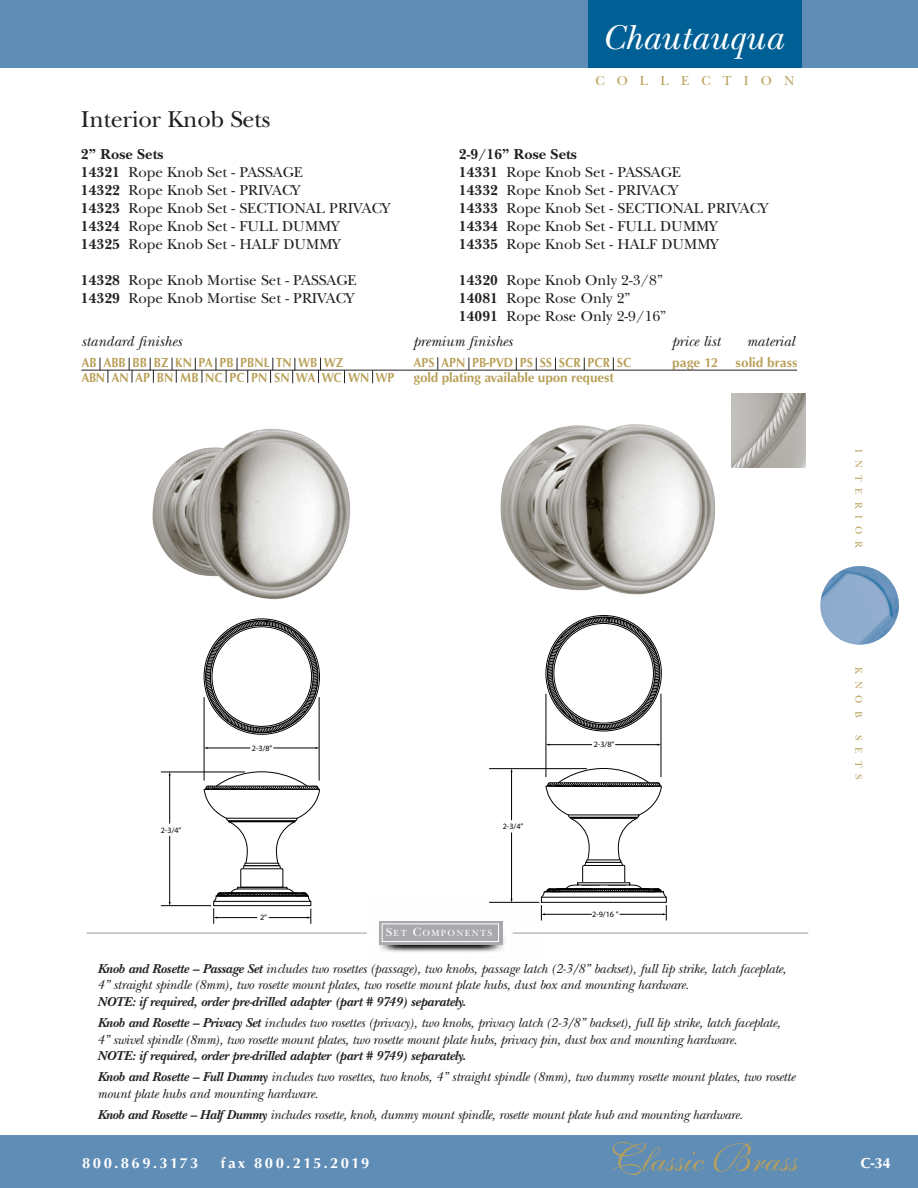
<style>
.page{position:relative;width:918px;height:1188px;background:#fff}
.page>*{position:absolute;margin:0;border:0;box-sizing:border-box;transform-origin:0 0}
.t1{font:39.75px "Shelley Volante Script";color:#b9a059}
.t2{font:italic 36.15px "New Baskerville";color:#fff}
.t3{font:24px "New Baskerville";letter-spacing:-.01em;color:#231f20}
.t4{font:15px/18px "New Baskerville";color:#231f20}
.t5{font:italic 15px "New Baskerville";color:#231f20}
.t6{font:500 15px "Optus T";letter-spacing:.165em;color:#fff}
.t7{font:700 15px "New Baskerville";color:#231f20}
.t8{font:italic 13.5px/21px "New Baskerville";letter-spacing:-.015em;color:#231f20}
.t9{font:500 13.5px "Optus T";color:#b9a059;scale:.9 1}
.t10{font:500 13.5px "Optus T";color:#b9a059}
.t11{font:13.5px "New Baskerville";letter-spacing:.9em;color:#b9a059}
.t12{font:10.2px "New Baskerville";letter-spacing:.695em;color:#b9a059}
.t13{font:9.3px "New Baskerville";letter-spacing:.14em;color:#fff}
.t14{font:8.1px "Myriad Pro";color:#000}
.s1{font-weight:700}
.s2{font-size:12.3px}
</style>
<div class="page">
<img style="left:820px;top:566px;width:79px;height:79px;border-radius:50%">
<div style="left:0;top:0;width:918px;height:68px;background:#5f8db6"></div>
<div style="left:588px;top:0;width:214px;height:68px;background:#006095"></div>
<div style="left:0;top:1135px;width:918px;height:53px;background:#5f8db6"></div>
<img style="left:379px;top:897px;width:163px;height:55px">
<div style="left:379px;top:921px;width:123px;height:23px;background:#a7a9ac"></div>
<div style="left:382px;top:924px;width:117px;height:18px;border:1px solid #fff"></div>
<hr style="left:87px;top:932px;width:280px;height:2px;background:#bbbdc0">
<hr style="left:513px;top:932px;width:295px;height:2px;background:#bbbdc0">
<hr style="left:319px;top:697px;width:1px;height:84px;background:#000">
<hr style="left:161px;top:772px;width:84px;height:1px;background:#000">
<hr style="left:204px;top:697px;width:1px;height:84px;background:#000">
<hr style="left:161px;top:905px;width:50px;height:1px;background:#000">
<hr style="left:207px;top:748px;width:43px;height:1px;background:#000">
<hr style="left:273px;top:748px;width:43px;height:1px;background:#000">
<hr style="left:169px;top:775px;width:1px;height:49px;background:#000">
<hr style="left:169px;top:836px;width:1px;height:67px;background:#000">
<svg style="left:205px;top:620px;width:113px;height:113px"></svg>
<svg style="left:204px;top:771px;width:116px;height:153px"></svg>
<hr style="left:661px;top:694px;width:1px;height:83px;background:#000">
<hr style="left:489px;top:768px;width:98px;height:1px;background:#000">
<hr style="left:546px;top:694px;width:1px;height:83px;background:#000">
<hr style="left:489px;top:902px;width:50px;height:1px;background:#000">
<hr style="left:549px;top:744px;width:43px;height:1px;background:#000">
<hr style="left:615px;top:744px;width:43px;height:1px;background:#000">
<hr style="left:511px;top:771px;width:1px;height:49px;background:#000">
<hr style="left:511px;top:833px;width:1px;height:66px;background:#000">
<svg style="left:547px;top:617px;width:113px;height:113px"></svg>
<svg style="left:541px;top:768px;width:126px;height:152px"></svg>
<img style="left:731px;top:394px;width:75px;height:74px">
<img style="left:152px;top:428px;width:198px;height:172px">
<img style="left:500px;top:424px;width:216px;height:171px">
<hr style="left:81px;top:370px;width:716px;height:1px;background:#231f20">
<svg style="left:100px;top:358px;width:1px;height:12px"></svg>
<svg style="left:195px;top:358px;width:1px;height:12px"></svg>
<svg style="left:216px;top:358px;width:1px;height:12px"></svg>
<svg style="left:237px;top:358px;width:1px;height:12px"></svg>
<svg style="left:108px;top:370px;width:1px;height:13px"></svg>
<svg style="left:129px;top:358px;width:4px;height:25px"></svg>
<svg style="left:150px;top:358px;width:4px;height:25px"></svg>
<svg style="left:172px;top:358px;width:5px;height:25px"></svg>
<svg style="left:202px;top:370px;width:1px;height:13px"></svg>
<svg style="left:226px;top:370px;width:1px;height:13px"></svg>
<svg style="left:247px;top:370px;width:1px;height:13px"></svg>
<svg style="left:270px;top:358px;width:3px;height:25px"></svg>
<svg style="left:292px;top:358px;width:4px;height:25px"></svg>
<svg style="left:318px;top:358px;width:3px;height:25px"></svg>
<svg style="left:344px;top:370px;width:1px;height:13px"></svg>
<svg style="left:372px;top:370px;width:1px;height:13px"></svg>
<svg style="left:555px;top:358px;width:1px;height:12px"></svg>
<svg style="left:536px;top:358px;width:1px;height:12px"></svg>
<svg style="left:584px;top:358px;width:1px;height:12px"></svg>
<svg style="left:613px;top:357px;width:1px;height:13px"></svg>
<svg style="left:437px;top:357px;width:1px;height:13px"></svg>
<svg style="left:469px;top:357px;width:1px;height:13px"></svg>
<svg style="left:516px;top:358px;width:1px;height:12px"></svg>
<h2 class="t2" style="left:601px;top:25px;width:183px">Chautauqua</h2>
<p class="t11" style="left:595px;top:76px;width:201px">COLLECTION</p>
<h3 class="t3" style="left:81px;top:110px;width:191px">Interior Knob Sets</h3>
<p class="t7" style="left:81px;top:149px;width:84px">2” Rose Sets</p>
<p class="t7" style="left:459px;top:149px;width:120px">2-9/16” Rose Sets</p>
<p class="t4" style="left:81px;top:165px;width:224px"><span class="s1">14321</span> Rope Knob Set - PASSAGE</p>
<p class="t4" style="left:459px;top:165px;width:224px"><span class="s1">14331</span> Rope Knob Set - PASSAGE</p>
<p class="t4" style="left:81px;top:183px;width:221px"><span class="s1">14322</span> Rope Knob Set - PRIVACY</p>
<p class="t4" style="left:459px;top:183px;width:221px"><span class="s1">14332</span> Rope Knob Set - PRIVACY</p>
<p class="t4" style="left:81px;top:201px;width:310px"><span class="s1">14323</span> Rope Knob Set - SECTIONAL PRIVACY</p>
<p class="t4" style="left:459px;top:201px;width:310px"><span class="s1">14333</span> Rope Knob Set - SECTIONAL PRIVACY</p>
<p class="t4" style="left:81px;top:219px;width:260px"><span class="s1">14324</span> Rope Knob Set - FULL DUMMY</p>
<p class="t4" style="left:459px;top:219px;width:260px"><span class="s1">14334</span> Rope Knob Set - FULL DUMMY</p>
<p class="t4" style="left:81px;top:237px;width:261px"><span class="s1">14325</span> Rope Knob Set - HALF DUMMY</p>
<p class="t4" style="left:459px;top:237px;width:261px"><span class="s1">14335</span> Rope Knob Set - HALF DUMMY</p>
<p class="t4" style="left:81px;top:273px;width:277px"><span class="s1">14328</span> Rope Knob Mortise Set - PASSAGE</p>
<p class="t4" style="left:459px;top:273px;width:206px"><span class="s1">14320</span> Rope Knob Only 2-3/8”</p>
<p class="t4" style="left:81px;top:291px;width:274px"><span class="s1">14329</span> Rope Knob Mortise Set - PRIVACY</p>
<p class="t4" style="left:459px;top:291px;width:209px"><span class="s1">14081</span> Rope Rose Only 2”<br><span class="s1">14091</span> Rope Rose Only 2-9/16”</p>
<p class="t5" style="left:81px;top:336px;width:102px">standard finishes</p>
<p class="t5" style="left:413px;top:336px;width:101px">premium finishes</p>
<p class="t5" style="left:672px;top:336px;width:50px">price list</p>
<p class="t5" style="left:747px;top:336px;width:50px">material</p>
<p class="t9" style="left:81px;top:357px;width:292px">AB ABB BB BZ KN PA PB PBNL TN WB WZ</p>
<p class="t9" style="left:413px;top:357px;width:244px">APS APN PB-PVD PS SS SCR PCR SC</p>
<p class="t10" style="left:672px;top:357px;width:47px">page 12</p>
<p class="t10" style="left:736px;top:357px;width:63px">solid brass</p>
<p class="t9" style="left:81px;top:372px;width:349px">ABN AN AP BN MB NC PC PN SN WA WC WN WP</p>
<p class="t10" style="left:413px;top:372px;width:202px">gold plating available upon request</p>
<p class="t14" style="left:161px;top:825px;width:22px">2-3/4”</p>
<p class="t14" style="left:252px;top:743px;width:22px">2-3/8”</p>
<p class="t14" style="left:260px;top:912px;width:9px">2”</p>
<p class="t14" style="left:503px;top:822px;width:22px">2-3/4”</p>
<p class="t14" style="left:594px;top:740px;width:22px">2-3/8”</p>
<p class="t14" style="left:592px;top:909px;width:28px">2-9/16 ”</p>
<p class="t13" style="left:386px;top:930px;width:108px"><span class="s2">S</span>ET <span class="s2">C</span>OMPONENTS</p>
<p class="t8" style="left:97px;top:962px;width:691px;line-height:16.5px"><span class="s1">Knob and Rosette – Passage Set</span> includes two rosettes (passage), two knobs, passage latch (2-3/8” backset), full lip strike, latch faceplate,<br>4” straight spindle (8mm), two rosette mount plates, two rosette mount plate hubs, dust box and mounting hardware.</p>
<p class="t8" style="left:97px;top:993px;width:685px"><span class="s1">NOTE: if required, order pre-drilled adapter (part # 9749) separately.<br>Knob and Rosette – Privacy Set</span> includes two rosettes (privacy), two knobs, privacy latch (2-3/8” backset), full lip strike, latch faceplate,</p>
<p class="t8" style="left:97px;top:1030px;width:642px">4” swivel spindle (8mm), two rosette mount plates, two rosette mount plate hubs, privacy pin, dust box and mounting hardware.</p>
<p class="t8" style="left:97px;top:1047px;width:699px"><span class="s1">NOTE: if required, order pre-drilled adapter (part # 9749) separately.<br>Knob and Rosette – Full Dummy</span> includes two rosettes, two knobs, 4” straight spindle (8mm), two dummy rosette mount plates, two rosette</p>
<p class="t8" style="left:97px;top:1084px;width:647px">mount plate hubs and mounting hardware.<br><span class="s1">Knob and Rosette – Half Dummy</span> includes rosette, knob, dummy mount spindle, rosette mount plate hub and mounting hardware.</p>
<p class="t6" style="left:82px;top:1157px;width:118px">800.869.3173</p>
<p class="t6" style="left:221px;top:1157px;width:150px">fax 800.215.2019</p>
<h1 class="t1" style="left:609px;top:1147px;width:191px">Classic Brass</h1>
<p class="t12" style="left:862px;top:449px;width:100px;rotate:90deg">INTERIOR</p>
<p class="t12" style="left:862px;top:667px;width:52px;rotate:90deg">KNOB</p>
<p class="t12" style="left:862px;top:735px;width:46px;rotate:90deg">SETS</p>
<p class="t6" style="left:861px;top:1157px;width:32px">C-34</p>
</div>
